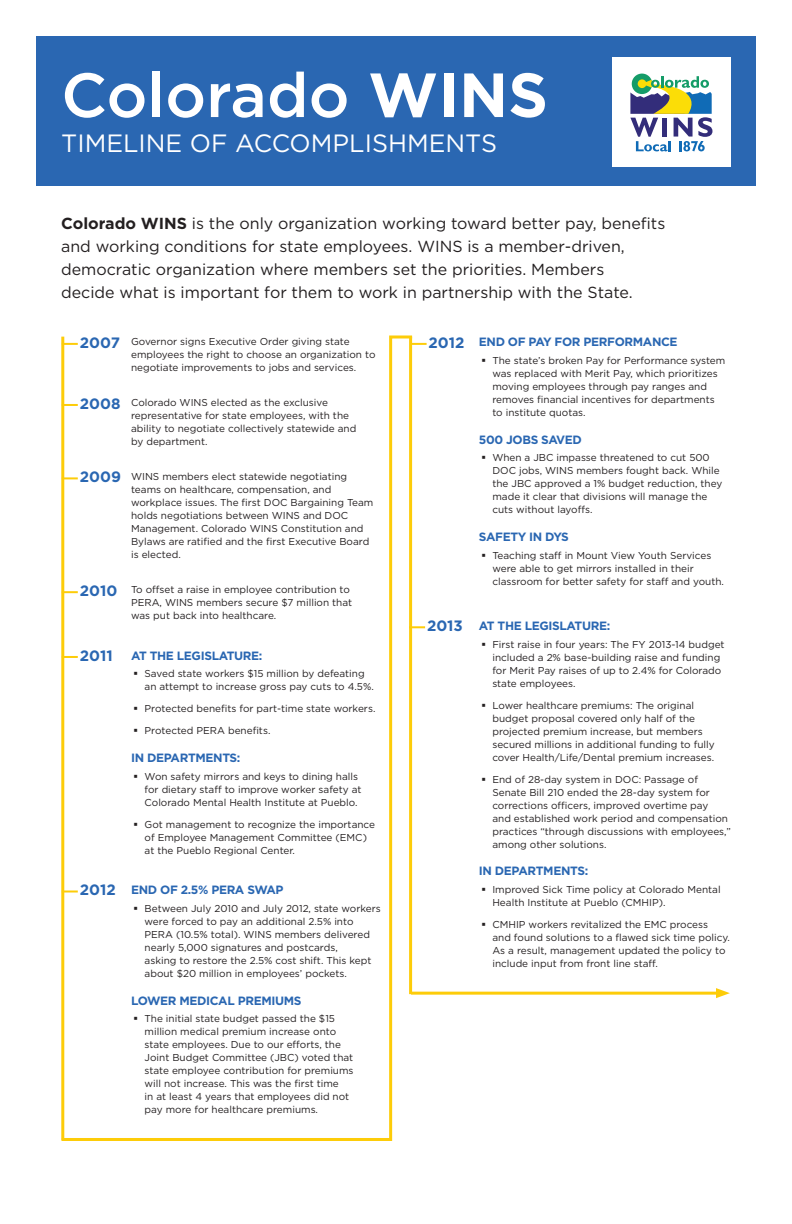
<style>
.page{position:relative;width:792px;height:1224px;background:#fff}
.page>*{position:absolute;margin:0;border:0;box-sizing:border-box;transform-origin:0 0}
.t1{font:500 62.3px "Gotham";color:#fff}
.t2{font:25px "Gotham";color:#fff}
.t3{font:16px/23px "Gotham";color:#231f20}
.t4{font:700 15px "Gotham";color:#2a67b2}
.t5{font:700 12px "Gotham";letter-spacing:-.03em;color:#2a67b2}
.t6{font:10px/13px "Gotham";color:#231f20}
.s1{font-weight:700}
</style>
<div class="page">
<div style="left:36px;top:36px;width:720px;height:149px;background:#2a67b2"></div>
<div style="left:612px;top:58px;width:119px;height:109px;background:#fff"></div>
<div style="left:632px;top:74px;width:20px;height:20px;background:#159c68;border-radius:50%"></div>
<svg style="left:630px;top:76px;width:82px;height:75px"></svg>
<svg style="left:415px;top:626px;width:10px;height:2px"></svg>
<svg style="left:415px;top:343px;width:12px;height:2px"></svg>
<hr style="left:411px;top:992px;width:311px;height:3px;background:#fdcc09">
<svg style="left:716px;top:988px;width:14px;height:10px"></svg>
<svg style="left:61px;top:335px;width:354px;height:806px"></svg>
<h1 class="t1" style="left:61px;top:54px;width:488px">Colorado <span class="s1">WINS</span></h1>
<h2 class="t2" style="left:61px;top:127px;width:437px">TIMELINE OF ACCOMPLISHMENTS</h2>
<p class="t3" style="left:61px;top:211px;width:606px"><span class="s1">Colorado WINS</span> is the only organization working toward better pay, benefits and working conditions for state employees. WINS is a member-driven, democratic organization where members set the priorities. Members<br>decide what is important for them to work in partnership with the State.</p>
<h3 class="t4" style="left:80px;top:333px;width:42px">2007</h3>
<h3 class="t4" style="left:80px;top:394px;width:42px">2008</h3>
<h3 class="t4" style="left:80px;top:467px;width:43px">2009</h3>
<h3 class="t4" style="left:80px;top:581px;width:39px">2010</h3>
<h3 class="t4" style="left:80px;top:646px;width:34px">2011</h3>
<h3 class="t4" style="left:80px;top:880px;width:37px">2012</h3>
<p class="t6" style="left:131px;top:335px;width:246px">Governor signs Executive Order giving state employees the right to choose an organization to negotiate improvements to jobs and services.</p>
<p class="t6" style="left:131px;top:396px;width:227px">Colorado WINS elected as the exclusive representative for state employees, with the ability to negotiate collectively statewide and by department.</p>
<p class="t6" style="left:131px;top:470px;width:244px">WINS members elect statewide negotiating teams on healthcare, compensation, and workplace issues. The first DOC Bargaining Team holds negotiations between WINS and DOC Management. Colorado WINS Constitution and Bylaws are ratified and the first Executive Board is elected.</p>
<p class="t6" style="left:131px;top:583px;width:223px">To offset a raise in employee contribution to<br>PERA, WINS members secure $7 million that was put back into healthcare.</p>
<p class="t5" style="left:131px;top:647px;width:133px">AT THE LEGISLATURE:</p>
<p class="t6" style="left:145px;top:667px;width:231px">Saved state workers $15 million by defeating an attempt to increase gross pay cuts to 4.5%.</p>
<p class="t6" style="left:145px;top:702px;width:232px">Protected benefits for part-time state workers.</p>
<p class="t6" style="left:145px;top:724px;width:127px">Protected PERA benefits.</p>
<p class="t5" style="left:131px;top:750px;width:111px">IN DEPARTMENTS:</p>
<p class="t6" style="left:145px;top:769px;width:218px">Won safety mirrors and keys to dining halls for dietary staff to improve worker safety at<br>Colorado Mental Health Institute at Pueblo.</p>
<p class="t6" style="left:145px;top:817px;width:232px">Got management to recognize the importance of Employee Management Committee (EMC) at the Pueblo Regional Center.</p>
<p class="t5" style="left:131px;top:882px;width:154px">END OF 2.5% PERA SWAP</p>
<p class="t6" style="left:145px;top:902px;width:238px">Between July 2010 and July 2012, state workers were forced to pay an additional 2.5% into PERA (10.5% total). WINS members delivered nearly 5,000 signatures and postcards,<br>asking to restore the 2.5% cost shift. This kept about $20 million in employees’ pockets.</p>
<p class="t5" style="left:131px;top:993px;width:172px">LOWER MEDICAL PREMIUMS</p>
<p class="t6" style="left:145px;top:1012px;width:211px">The initial state budget passed the $15 million medical premium increase onto state employees. Due to our efforts, the Joint Budget Committee (JBC) voted that state employee contribution for premiums will not increase. This was the first time<br>in at least 4 years that employees did not pay more for healthcare premiums.</p>
<h3 class="t4" style="left:429px;top:333px;width:37px">2012</h3>
<h3 class="t4" style="left:427px;top:616px;width:37px">2013</h3>
<p class="t5" style="left:479px;top:334px;width:200px">END OF PAY FOR PERFORMANCE</p>
<p class="t6" style="left:492px;top:354px;width:235px">The state’s broken Pay for Performance system was replaced with Merit Pay, which prioritizes moving employees through pay ranges and removes financial incentives for departments to institute quotas.</p>
<p class="t5" style="left:479px;top:432px;width:105px">500 JOBS SAVED</p>
<p class="t6" style="left:492px;top:451px;width:231px">When a JBC impasse threatened to cut 500<br>DOC jobs, WINS members fought back. While the JBC approved a 1% budget reduction, they made it clear that divisions will manage the cuts without layoffs.</p>
<p class="t5" style="left:479px;top:529px;width:92px">SAFETY IN DYS</p>
<p class="t6" style="left:492px;top:548px;width:233px">Teaching staff in Mount View Youth Services were able to get mirrors installed in their classroom for better safety for staff and youth.</p>
<p class="t5" style="left:479px;top:618px;width:133px">AT THE LEGISLATURE:</p>
<p class="t6" style="left:492px;top:637px;width:234px">First raise in four years: The FY 2013-14 budget included a 2% base-building raise and funding for Merit Pay raises of up to 2.4% for Colorado state employees.</p>
<p class="t6" style="left:492px;top:698px;width:224px">Lower healthcare premiums: The original budget proposal covered only half of the projected premium increase, but members secured millions in additional funding to fully cover Health/Life/Dental premium increases.</p>
<p class="t6" style="left:492px;top:772px;width:240px">End of 28-day system in DOC: Passage of Senate Bill 210 ended the 28-day system for corrections officers, improved overtime pay<br>and established work period and compensation practices “through discussions with employees,” among other solutions.</p>
<p class="t5" style="left:479px;top:863px;width:111px">IN DEPARTMENTS:</p>
<p class="t6" style="left:492px;top:883px;width:230px">Improved Sick Time policy at Colorado Mental<br>Health Institute at Pueblo (CMHIP).</p>
<p class="t6" style="left:492px;top:918px;width:239px">CMHIP workers revitalized the EMC process<br>and found solutions to a flawed sick time policy.<br>As a result, management updated the policy to include input from front line staff.</p>
</div>
